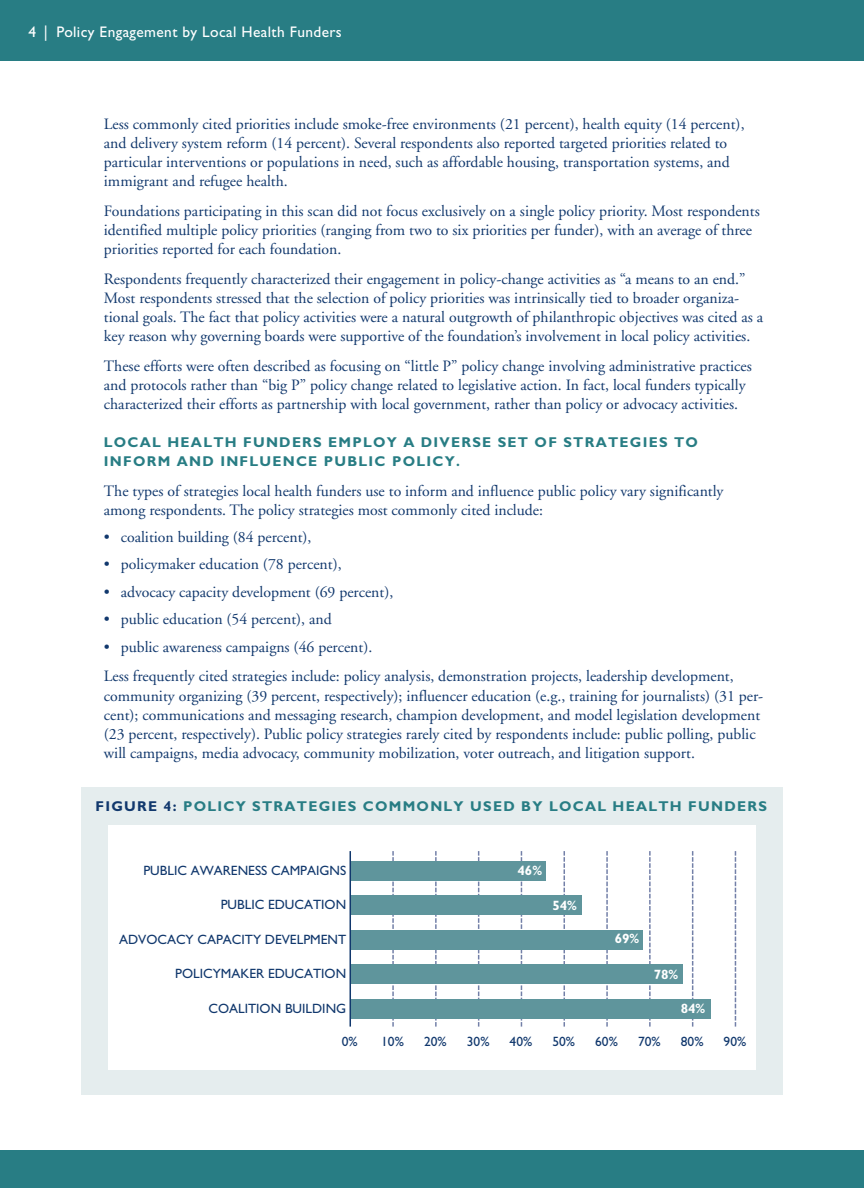
<style>
.page{position:relative;width:864px;height:1188px;background:#fff}
.page>*{position:absolute;margin:0;border:0;box-sizing:border-box;transform-origin:0 0}
.t1{font:15.75px/19px "Adobe Garamond";color:#11386d}
.t2{font:15.3px "Gill Sans";letter-spacing:.025em;color:#fff}
.t3{font:700 14.25px/19px "Gill Sans";letter-spacing:.09em;color:#287d84}
.t4{font:13.5px "Gill Sans";color:#11386d}
.t5{font:700 13.5px "Gill Sans";color:#fff}
.s1{color:#11386d}
</style>
<div class="page">
<div style="left:0;top:1151px;width:864px;height:37px;background:#287d84"></div>
<div style="left:0;top:0;width:864px;height:61px;background:#287d84"></div>
<div style="left:81px;top:787px;width:702px;height:307px;background:#e5edee"></div>
<div style="left:108px;top:826px;width:648px;height:244px;background:#fff"></div>
<svg style="left:392px;top:851px;width:2px;height:176px"></svg>
<svg style="left:435px;top:851px;width:2px;height:176px"></svg>
<svg style="left:478px;top:851px;width:1px;height:176px"></svg>
<svg style="left:521px;top:851px;width:1px;height:176px"></svg>
<svg style="left:564px;top:851px;width:1px;height:176px"></svg>
<svg style="left:606px;top:851px;width:2px;height:176px"></svg>
<svg style="left:649px;top:851px;width:2px;height:176px"></svg>
<svg style="left:692px;top:851px;width:1px;height:176px"></svg>
<svg style="left:735px;top:851px;width:1px;height:176px"></svg>
<div style="left:351px;top:861px;width:195px;height:19px;background:#5f959c"></div>
<div style="left:351px;top:895px;width:230px;height:20px;background:#5f959c"></div>
<div style="left:351px;top:930px;width:292px;height:19px;background:#5f959c"></div>
<div style="left:351px;top:964px;width:332px;height:20px;background:#5f959c"></div>
<div style="left:351px;top:999px;width:359px;height:19px;background:#5f959c"></div>
<hr style="left:350px;top:851px;width:1px;height:176px;background:#11386d">
<p class="t2" style="left:28px;top:27px;width:315px">4 | Policy Engagement by Local Health Funders</p>
<p class="t1" style="left:104px;top:116px;width:642px">Less commonly cited priorities include smoke-free environments (21 percent), health equity (14 percent), and delivery system reform (14 percent). Several respondents also reported targeted priorities related to particular interventions or populations in need, such as affordable housing, transportation systems, and immigrant and refugee health.</p>
<p class="t1" style="left:104px;top:202px;width:657px">Foundations participating in this scan did not focus exclusively on a single policy priority. Most respondents identified multiple policy priorities (ranging from two to six priorities per funder), with an average of three priorities reported for each foundation.</p>
<p class="t1" style="left:104px;top:270px;width:661px">Respondents frequently characterized their engagement in policy-change activities as “a means to an end.” Most respondents stressed that the selection of policy priorities was intrinsically tied to broader organiza&shy;tional goals. The fact that policy activities were a natural outgrowth of philanthropic objectives was cited as a key reason why governing boards were supportive of the foundation’s involvement in local policy activities.</p>
<p class="t1" style="left:104px;top:357px;width:649px">These efforts were often described as focusing on “little P” policy change involving administrative practices and protocols rather than “big P” policy change related to legislative action. In fact, local funders typically characterized their efforts as partnership with local government, rather than policy or advocacy activities.</p>
<p class="t3" style="left:104px;top:434px;width:596px">LOCAL HEALTH FUNDERS EMPLOY A DIVERSE SET OF STRATEGIES TO<br>INFORM AND INFLUENCE PUBLIC POLICY.</p>
<p class="t1" style="left:104px;top:482px;width:621px">The types of strategies local health funders use to inform and influence public policy vary significantly among respondents. The policy strategies most commonly cited include:</p>
<p class="t1" style="left:104px;top:529px;width:209px">• coalition building (84 percent),</p>
<p class="t1" style="left:104px;top:556px;width:239px">• policymaker education (78 percent),</p>
<p class="t1" style="left:104px;top:584px;width:291px">• advocacy capacity development (69 percent),</p>
<p class="t1" style="left:104px;top:611px;width:229px">• public education (54 percent), and</p>
<p class="t1" style="left:104px;top:633px;width:631px;line-height:29.8px">• public awareness campaigns (46 percent).<br>Less frequently cited strategies include: policy analysis, demonstration projects, leadership development,</p>
<p class="t1" style="left:104px;top:687px;width:661px">community organizing (39 percent, respectively); influencer education (e.g., training for journalists) (31 per&shy;cent); communications and messaging research, champion development, and model legislation development (23 percent, respectively). Public policy strategies rarely cited by respondents include: public polling, public will campaigns, media advocacy, community mobilization, voter outreach, and litigation support.</p>
<p class="t3" style="left:96px;top:798px;width:673px"><span class="s1">FIGURE 4:</span> POLICY STRATEGIES COMMONLY USED BY LOCAL HEALTH FUNDERS</p>
<p class="t4" style="left:143px;top:865px;width:204px">PUBLIC AWARENESS CAMPAIGNS</p>
<p class="t4" style="left:221px;top:900px;width:127px">PUBLIC EDUCATION</p>
<p class="t4" style="left:119px;top:934px;width:229px">ADVOCACY CAPACITY DEVELPMENT</p>
<p class="t4" style="left:175px;top:969px;width:172px">POLICYMAKER EDUCATION</p>
<p class="t4" style="left:208px;top:1003px;width:139px">COALITION BUILDING</p>
<p class="t4" style="left:342px;top:1036px;width:17px">0%</p>
<p class="t4" style="left:381px;top:1036px;width:24px">10%</p>
<p class="t4" style="left:424px;top:1036px;width:24px">20%</p>
<p class="t4" style="left:467px;top:1036px;width:24px">30%</p>
<p class="t4" style="left:510px;top:1036px;width:24px">40%</p>
<p class="t4" style="left:552px;top:1036px;width:24px">50%</p>
<p class="t4" style="left:595px;top:1036px;width:24px">60%</p>
<p class="t4" style="left:638px;top:1036px;width:24px">70%</p>
<p class="t4" style="left:681px;top:1036px;width:24px">80%</p>
<p class="t4" style="left:724px;top:1036px;width:24px">90%</p>
<p class="t5" style="left:517px;top:865px;width:26px">46%</p>
<p class="t5" style="left:552px;top:900px;width:26px">54%</p>
<p class="t5" style="left:615px;top:934px;width:26px">69%</p>
<p class="t5" style="left:654px;top:969px;width:26px">78%</p>
<p class="t5" style="left:681px;top:1003px;width:26px">84%</p>
</div>
